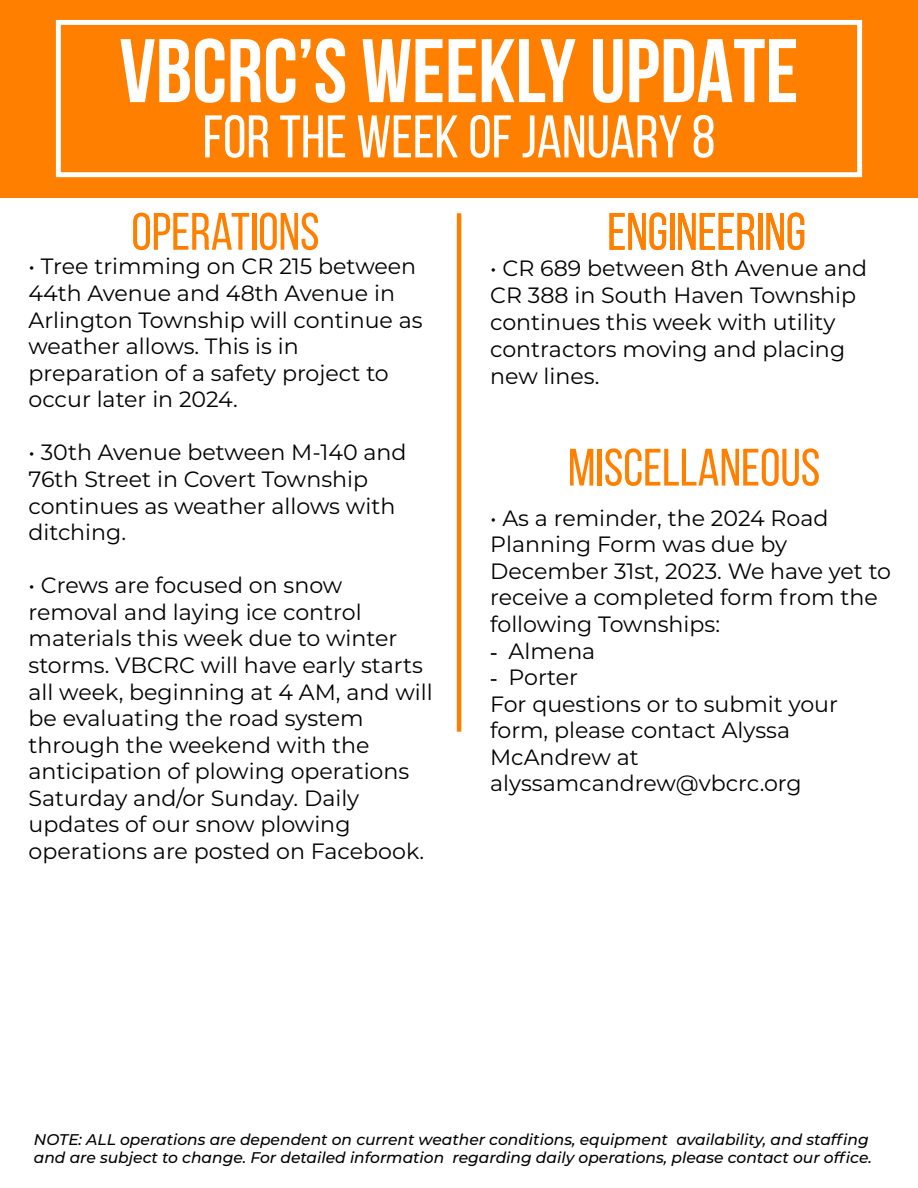
<style>
.page{position:relative;width:918px;height:1188px;background:#fff}
.page>*{position:absolute;margin:0;border:0;box-sizing:border-box;transform-origin:0 0}
.t1{font:700 90px "Bebas Neue";color:#fff}
.t2{font:60px "Bebas Neue";color:#fff}
.t3{font:52.5px "Bebas Neue";color:#ff8000}
.t4{font:22.2px/26.5px "Montserrat";color:#000}
.t5{font:italic 500 15.45px/18.3px "Montserrat";color:#000}
.s1{font-family:"Times New Roman"}
</style>
<div class="page">
<div style="left:0;top:0;width:918px;height:197px;background:#ff8000"></div>
<div style="left:56px;top:20px;width:806px;height:157px;border:5px solid #fff"></div>
<hr style="left:457px;top:213px;width:4px;height:519px;background:#ff8000">
<h1 class="t1" style="left:119px;top:22px;width:681px">VBCRC’s WEEKLy UPDATE</h1>
<h2 class="t2" style="left:203px;top:104px;width:514px">FOR THE WEEK OF JANUARY 8</h2>
<h3 class="t3" style="left:131px;top:203px;width:190px">OPERATIONS</h3>
<p class="t4" style="left:29px;top:253px;width:396px">• Tree trimming on CR 215 between<br>44th Avenue and 48th Avenue in<br>Arlington Township will continue as weather allows. This is in preparation of a safety project to occur later in 2024.</p>
<p class="t4" style="left:29px;top:439px;width:380px">• 30th Avenue between M-140 and<br>76th Street in Covert Township continues as weather allows with ditching.</p>
<p class="t4" style="left:29px;top:571px;width:406px">• Crews are focused on snow removal and laying ice control materials this week due to winter storms. VBCRC will have early starts all week, beginning at 4 AM, and will be evaluating the road system through the weekend with the anticipation of plowing operations<br>Saturday and/or Sunday. Daily updates of our snow plowing operations are posted on Facebook.</p>
<h3 class="t3" style="left:607px;top:203px;width:200px">ENGINEERING</h3>
<p class="t4" style="left:490px;top:254px;width:379px">• CR 689 between 8th Avenue and<br>CR 388 in South Haven Township continues this week with utility contractors moving and placing new lines.</p>
<h3 class="t3" style="left:568px;top:439px;width:254px">MISCELLANEOUS</h3>
<p class="t4" style="left:490px;top:504px;width:403px">• As a reminder, the 2024 Road<br>Planning Form was due by<br>December 31st, 2023. We have yet to receive a completed form from the following Townships:</p>
<p class="t4" style="left:490px;top:637px;width:107px"><span class="s1">-</span> Almena</p>
<p class="t4" style="left:490px;top:663px;width:349px"><span class="s1">-</span> Porter<br>For questions or to submit your form, please contact Alyssa<br>McAndrew at alyssamcandrew@vbcrc.org</p>
<p class="t5" style="left:34px;top:1129px;width:840px">NOTE: ALL operations are dependent on current weather conditions, equipment availability, and staffing and are subject to change. For detailed information regarding daily operations, please contact our office.</p>
</div>
